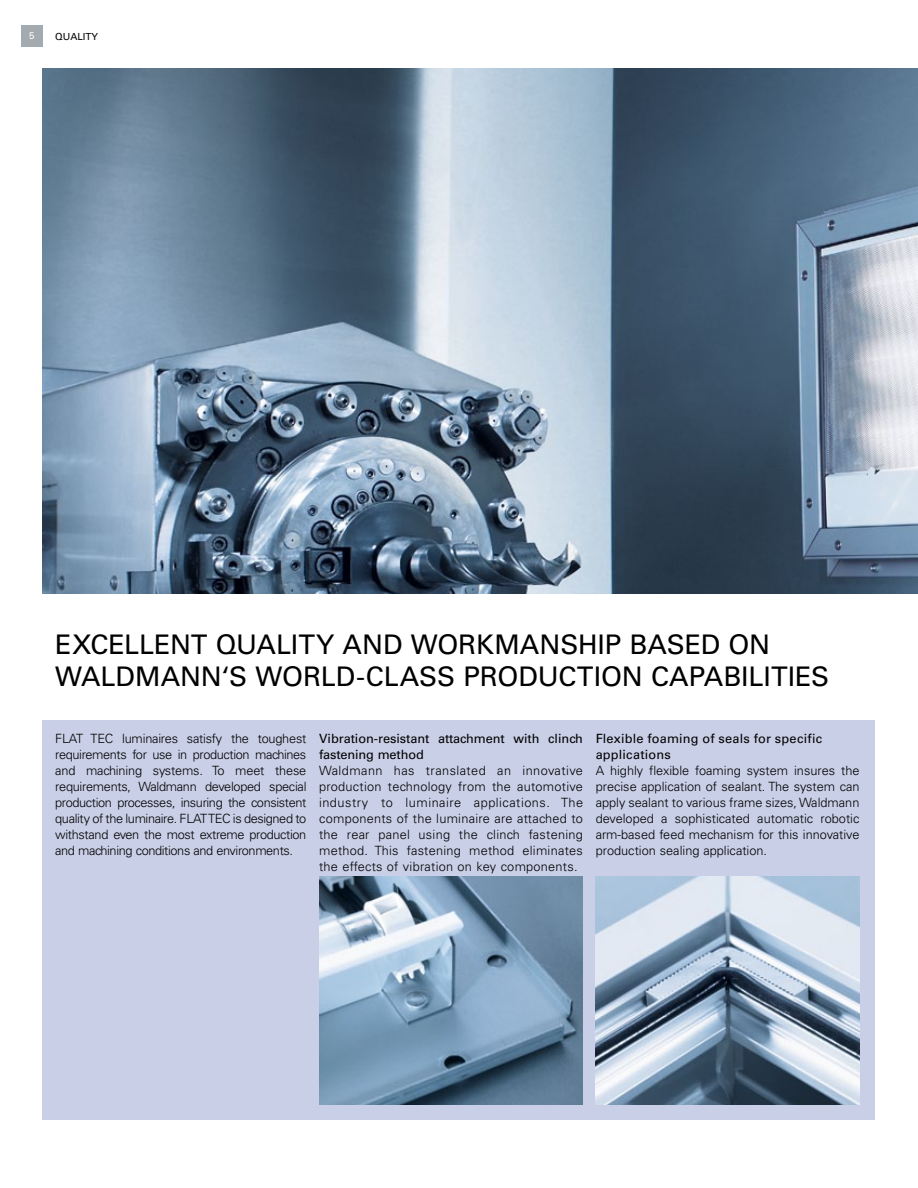
<style>
.page{position:relative;width:918px;height:1188px;background:#fff}
.page>*{position:absolute;margin:0;border:0;box-sizing:border-box;transform-origin:0 0}
.t1{font:27px "Univers LT Std";letter-spacing:-.005em;color:#000}
.t2{font:300 12.75px/15.9px "Univers LT Std";color:#000;text-align:justify}
.t3{font:12.75px/15.9px "Univers LT Std";letter-spacing:-.005em;color:#000}
.t4{font:12.75px/15.9px "Univers LT Std";letter-spacing:.015em;color:#000}
.t5{font:9.75px "Univers LT Std";color:#000}
.t6{font:9.75px "Univers LT Std";color:#fff}
</style>
<div class="page">
<div style="left:21px;top:25px;width:22px;height:21px;background:#a3abb1"></div>
<div style="left:43px;top:721px;width:832px;height:399px;background:#c8cfe6"></div>
<img style="left:319px;top:876px;width:264px;height:229px">
<img style="left:596px;top:876px;width:264px;height:229px">
<img style="left:43px;top:69px;width:875px;height:525px">
<p class="t6" style="left:29px;top:30px;width:7px">5</p>
<p class="t5" style="left:55px;top:31px;width:22px">Quality</p>
<h1 class="t1" style="left:55px;top:628px;width:35px">Excellent</h1>
<h1 class="t1" style="left:216px;top:628px;width:58px">quality</h1>
<h1 class="t1" style="left:343px;top:628px;width:429px">AND WORKMANSHIP BASED ON</h1>
<h1 class="t1" style="left:55px;top:660px;width:102px">Waldmann</h1>
<h1 class="t1" style="left:222px;top:660px;width:260px">‘S WORLD-CLASS pro</h1>
<h1 class="t1" style="left:519px;top:660px;width:58px">duction</h1>
<h1 class="t1" style="left:651px;top:660px;width:180px">CAPABILITIES</h1>
<p class="t2" style="left:55px;top:731px;width:253px">FLAT TEC luminaires satisfy the toughest requirements for use in production machines and machining systems. To meet these requirements, Waldmann developed special production processes, insuring the consistent quality of the luminaire. FLAT TEC is designed to withstand even the most extreme production and machining conditions and environments.</p>
<p class="t3" style="left:319px;top:731px;width:265px">Vibration-resistant attachment with clinch fastening method</p>
<p class="t2" style="left:319px;top:763px;width:266px">Waldmann has translated an innovative production technology from the automotive industry to luminaire applications. The components of the luminaire are attached to the rear panel using the clinch fastening method. This fastening method eliminates the effects of vibration on key components.</p>
<p class="t4" style="left:596px;top:731px;width:228px">Flexible foaming of seals for specific applications</p>
<p class="t2" style="left:596px;top:763px;width:265px">A highly flexible foaming system insures the precise application of sealant. The system can apply sealant to various frame sizes, Waldmann developed a sophisticated automatic robotic arm-based feed mechanism for this innovative production sealing application.</p>
</div>
